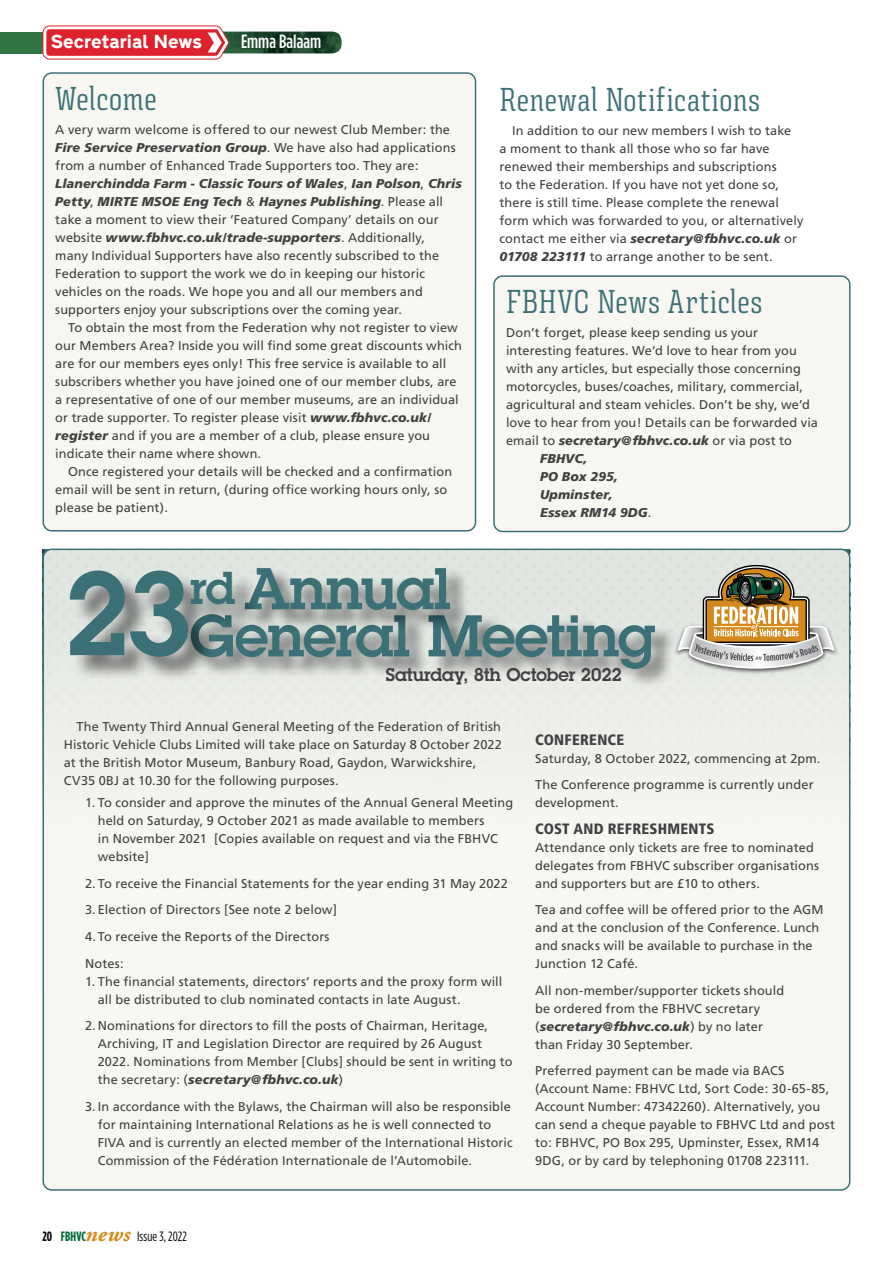
<style>
.page{position:relative;width:893px;height:1263px;background:#fff}
.page>*{position:absolute;margin:0;border:0;box-sizing:border-box;transform-origin:0 0}
.t1{font:600 115.5px "Lubalin Graph";color:#3a7076}
.t2{font:600 57.6px "Lubalin Graph";letter-spacing:-.015em;color:#3a7076}
.t3{font:600 45.15px "Lubalin Graph";color:#3a7076}
.t4{font:condensed 33px "Triunfo";letter-spacing:-.005em;color:#3a7076}
.t5{font:500 19.2px "Gotham Condensed";color:#fff}
.t6{font:600 18px "Lubalin Graph";letter-spacing:-.015em;color:#414042}
.t7{font:800 16.8px "Transport New";letter-spacing:-.005em;color:#fff}
.t8{font:900 condensed 15px "Frutiger";letter-spacing:.015em;color:#414042}
.t9{font:13.5px "Gotham Condensed";letter-spacing:.01em;color:#000}
.t10{font:12.75px/18px "Frutiger";letter-spacing:.01em;color:#414042}
.t11{font:italic 900 12.75px "Frutiger";letter-spacing:.01em;color:#414042}
.s1{font-weight:900;font-style:italic}
.s2{font-weight:400;font-style:normal}
.s3{font-weight:700}
.s4{font-weight:700;color:#036936}
.s5{font-family:"Adobe Garamond Pro";font-weight:700;font-style:italic;font-size:22.5px;color:#d4891c}
</style>
<div class="page">
<div style="left:43px;top:549px;width:807px;height:641px;background:#f7f6f0;border-radius:9px"></div>
<div style="left:43px;top:73px;width:432px;height:458px;background:#f7f6f0;border-radius:9px"></div>
<div style="left:43px;top:72px;width:433px;height:459px;border:2px solid #3a7076;border-radius:9px"></div>
<div style="left:494px;top:276px;width:356px;height:255px;background:#f7f6f0;border-radius:9px"></div>
<div style="left:493px;top:275px;width:358px;height:257px;border:2px solid #3a7076;border-radius:9px"></div>
<div style="left:0;top:32px;width:72px;height:21px;background:#317443"></div>
<svg style="left:43px;top:26px;width:299px;height:34px"></svg>
<div style="left:191px;top:614px;width:487px;height:75px;background:#000;opacity:.5"></div>
<div style="left:245px;top:567px;width:228px;height:66px;background:#000;opacity:.5"></div>
<div style="left:72px;top:573px;width:189px;height:109px;background:#000;opacity:.5"></div>
<img style="left:673px;top:622px;width:4px;height:35px">
<img style="left:835px;top:622px;width:4px;height:35px">
<svg style="left:677px;top:564px;width:158px;height:105px;background:#bfb49d"></svg>
<h3 class="t7" style="left:51px;top:28px;width:153px">Secretarial News</h3>
<h3 class="t5" style="left:241px;top:31px;width:82px">Emma Balaam</h3>
<h3 class="t4" style="left:55px;top:77px;width:103px">Welcome</h3>
<p class="t10" style="left:55px;top:121px;width:408px">A very warm welcome is offered to our newest Club Member: the <span class="s1">Fire Service Preservation Group</span>. We have also had applications from a number of Enhanced Trade Supporters too. They are:<br><span class="s1">Llanerchindda Farm - Classic Tours of Wales</span>, <span class="s1">Ian Polson</span>, <span class="s1">Chris Petty</span>, <span class="s1">MIRTE MSOE Eng Tech</span> &amp; <span class="s1">Haynes Publishing</span>. Please all take a moment to view their ‘Featured Company’ details on our website <span class="s1">www.fbhvc.co.uk/trade-supporters</span>. Additionally,<br>many Individual Supporters have also recently subscribed to the Federation to support the work we do in keeping our historic vehicles on the roads. We hope you and all our members and supporters enjoy your subscriptions over the coming year.</p>
<p class="t10" style="left:55px;top:319px;width:408px;text-indent:13px">To obtain the most from the Federation why not register to view our Members Area? Inside you will find some great discounts which are for our members eyes only! This free service is available to all subscribers whether you have joined one of our member clubs, are a representative of one of our member museums, are an individual or trade supporter. To register please visit <span class="s1">www.fbhvc.co.uk/ register</span> and if you are a member of a club, please ensure you indicate their name where shown.</p>
<p class="t10" style="left:55px;top:463px;width:398px;text-indent:13px">Once registered your details will be checked and a confirmation email will be sent in return, (during office working hours only, so please be patient).</p>
<h3 class="t4" style="left:500px;top:78px;width:263px">Renewal Notifications</h3>
<p class="t10" style="left:500px;top:122px;width:305px;text-indent:13px">In addition to our new members I wish to take<br>a moment to thank all those who so far have renewed their memberships and subscriptions<br>to the Federation. If you have not yet done so, there is still time. Please complete the renewal form which was forwarded to you, or alternatively contact me either via <span class="s1">secretary@fbhvc.co.uk</span> or <span class="s1">01708 223111</span> to arrange another to be sent.</p>
<h3 class="t4" style="left:506px;top:280px;width:258px">FBHVC News Articles</h3>
<p class="t10" style="left:506px;top:324px;width:254px">Don’t forget, please keep sending us your</p>
<p class="t10" style="left:506px;top:342px;width:292px">interesting features. We’d love to hear from you</p>
<p class="t10" style="left:506px;top:360px;width:296px">with any articles, but especially those concerning</p>
<p class="t10" style="left:506px;top:378px;width:299px">motorcycles, buses/coaches, military, commercial,</p>
<p class="t10" style="left:506px;top:396px;width:305px">agricultural and steam vehicles. Don’t be shy, we’d</p>
<p class="t10" style="left:506px;top:414px;width:313px">love to hear from you! Details can be forwarded via</p>
<p class="t11" style="left:506px;top:433px;width:287px"><span class="s2">email to</span> secretary@fbhvc.co.uk <span class="s2">or via post to</span></p>
<p class="t11" style="left:540px;top:451px;width:49px">FBHVC,</p>
<p class="t11" style="left:540px;top:469px;width:80px">PO Box 295,</p>
<p class="t11" style="left:540px;top:487px;width:74px">Upminster,</p>
<p class="t11" style="left:540px;top:505px;width:113px">Essex RM14 9DG<span class="s2">.</span></p>
<h2 class="t2" style="left:245px;top:551px;width:208px">Annual</h2>
<h1 class="t1" style="left:64px;top:538px;width:130px">23</h1>
<h3 class="t3" style="left:190px;top:558px;width:47px">rd</h3>
<h2 class="t2" style="left:190px;top:598px;width:468px">General Meeting</h2>
<h3 class="t6" style="left:386px;top:662px;width:238px">Saturday, 8th October 2022</h3>
<p class="t10" style="left:64px;top:718px;width:440px;text-indent:13px">The Twenty Third Annual General Meeting of the Federation of British Historic Vehicle Clubs Limited will take place on Saturday 8 October 2022 at the British Motor Museum, Banbury Road, Gaydon, Warwickshire, CV35 0BJ at 10.30 for the following purposes.</p>
<p class="t10" style="left:98px;top:794px;width:417px;text-indent:-13px">1. To consider and approve the minutes of the Annual General Meeting held on Saturday, 9 October 2021 as made available to members<br>in November 2021 [Copies available on request and via the FBHVC website]</p>
<p class="t10" style="left:85px;top:875px;width:424px">2. To receive the Financial Statements for the year ending 31 May 2022</p>
<p class="t10" style="left:85px;top:901px;width:253px">3. Election of Directors [See note 2 below]</p>
<p class="t10" style="left:85px;top:923px;width:246px;line-height:26.5px">4. To receive the Reports of the Directors<br>Notes:</p>
<p class="t10" style="left:98px;top:972px;width:406px;text-indent:-13px">1. The financial statements, directors’ reports and the proxy form will all be distributed to club nominated contacts in late August.</p>
<p class="t10" style="left:98px;top:1017px;width:416px;text-indent:-13px">2. Nominations for directors to fill the posts of Chairman, Heritage, Archiving, IT and Legislation Director are required by 26 August 2022. Nominations from Member [Clubs] should be sent in writing to the secretary: (<span class="s1">secretary@fbhvc.co.uk</span>)</p>
<p class="t10" style="left:98px;top:1097px;width:417px;text-indent:-13px">3. In accordance with the Bylaws, the Chairman will also be responsible for maintaining International Relations as he is well connected to FIVA and is currently an elected member of the International Historic Commission of the Fédération Internationale de l’Automobile.</p>
<p class="t8" style="left:535px;top:731px;width:91px">CONFERENCE</p>
<p class="t10" style="left:535px;top:745px;width:287px;line-height:26.5px">Saturday, 8 October 2022, commencing at 2pm.<br>The Conference programme is currently under</p>
<p class="t10" style="left:535px;top:794px;width:85px">development.</p>
<p class="t8" style="left:535px;top:820px;width:181px">COST AND REFRESHMENTS</p>
<p class="t10" style="left:535px;top:838px;width:285px">Attendance only tickets are free to nominated delegates from FBHVC subscriber organisations and supporters but are £10 to others.</p>
<p class="t10" style="left:535px;top:901px;width:290px">Tea and coffee will be offered prior to the AGM and at the conclusion of the Conference. Lunch and snacks will be available to purchase in the Junction 12 Café.</p>
<p class="t10" style="left:535px;top:981px;width:251px">All non-member/supporter tickets should be ordered from the FBHVC secretary (<span class="s1">secretary@fbhvc.co.uk</span>) by no later than Friday 30 September.</p>
<p class="t10" style="left:535px;top:1062px;width:301px">Preferred payment can be made via BACS (Account Name: FBHVC Ltd, Sort Code: 30-65-85, Account Number: 47342260). Alternatively, you can send a cheque payable to FBHVC Ltd and post to: FBHVC, PO Box 295, Upminster, Essex, RM14<br>9DG, or by card by telephoning 01708 223111.</p>
<p class="t9" style="left:43px;top:1228px;width:146px"><span class="s3">20</span> <span class="s4">FBHVC</span><span class="s5">news</span> Issue 3, 2022</p>
</div>
